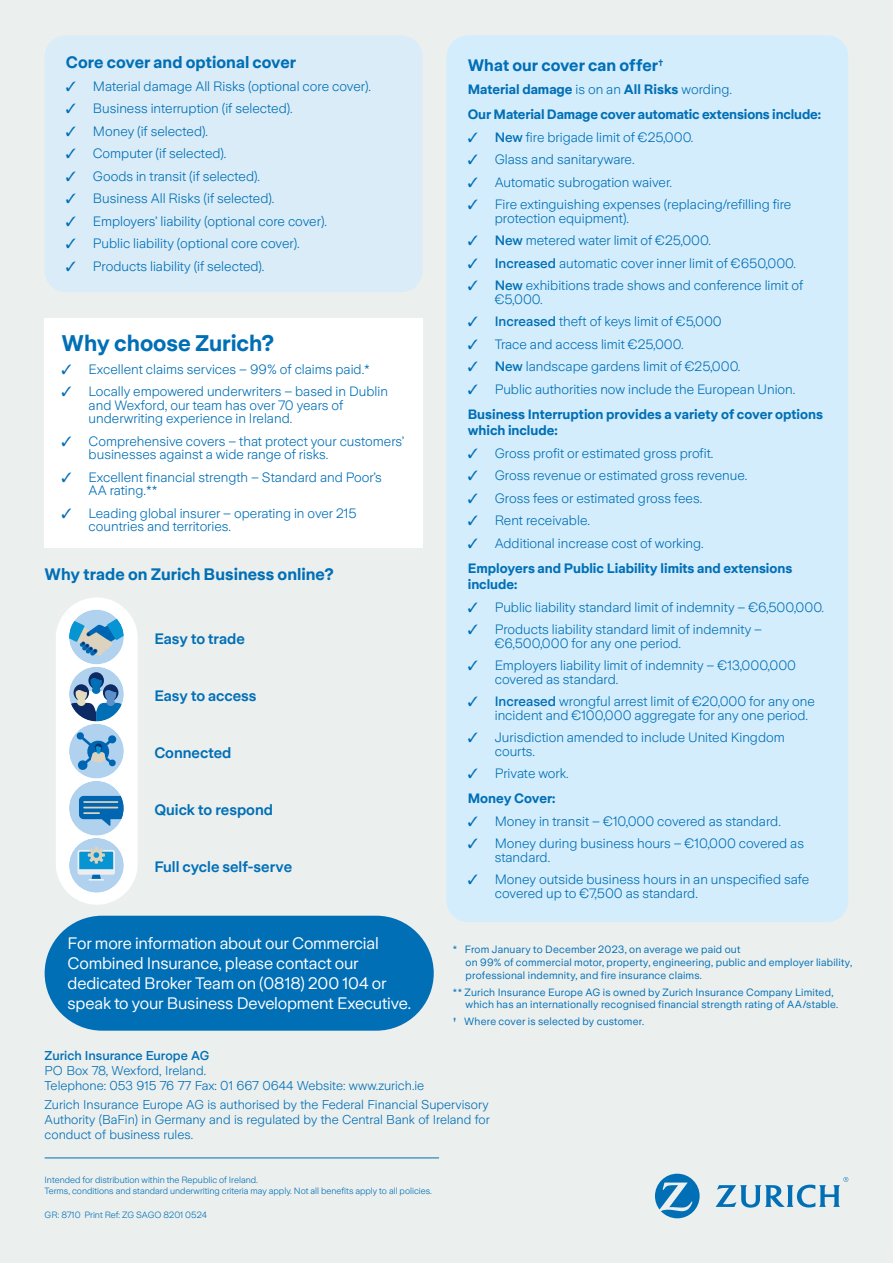
<style>
.page{position:relative;width:893px;height:1263px;background:#ebefee}
.page>*{position:absolute;margin:0;border:0;box-sizing:border-box;transform-origin:0 0}
.t1{font:700 22.5px "Zurich Sans";letter-spacing:-.005em;color:#006fb6}
.t2{font:16.5px/19.8px "Zurich Sans";letter-spacing:-.01em;color:#fff}
.t3{font:700 16.5px "Zurich Sans";color:#006fb6}
.t4{font:600 15px "Zurich Sans";color:#006fb6}
.t5{font:300 13.5px/13.5px "Zurich Sans";color:#006fb6}
.t6{font:700 13.5px/25.2px "Zurich Sans";color:#006fb6}
.t7{font:300 12.75px/15px "Zurich Sans";color:#006fb6}
.t8{font:500 12.75px "Zurich Sans";color:#006fb6}
.t9{font:10.5px/12.6px "Zurich Sans";letter-spacing:.015em;color:#006fb6}
.t10{font:300 9px/10.8px "Zurich Sans";color:#006fb6}
.s1{font-weight:400}
.s2{font-weight:300}
.s3{font-weight:500}
.s4{font-weight:700}
</style>
<div class="page">
<div style="left:446px;top:35px;width:402px;height:887px;background:#d4edfc;border-radius:21px"></div>
<div style="left:45px;top:35px;width:378px;height:257px;background:#d9ecf7;border-radius:21px"></div>
<div style="left:45px;top:318px;width:378px;height:230px;background:#fff"></div>
<div style="left:56px;top:597px;width:82px;height:308px;background:#fff;border-radius:41px"></div>
<div style="left:69px;top:838px;width:55px;height:55px;background:#b1d2ef;border-radius:50%"></div>
<svg style="left:77px;top:850px;width:38px;height:25px"></svg>
<svg style="left:89px;top:875px;width:15px;height:6px"></svg>
<svg style="left:79px;top:846px;width:34px;height:23px"></svg>
<div style="left:69px;top:781px;width:55px;height:55px;background:#b1d2ef;border-radius:50%"></div>
<svg style="left:79px;top:796px;width:45px;height:31px"></svg>
<div style="left:69px;top:667px;width:55px;height:54px;background:#b1d2ef;border-radius:50%"></div>
<svg style="left:88px;top:672px;width:16px;height:17px"></svg>
<svg style="left:71px;top:677px;width:51px;height:44px"></svg>
<div style="left:69px;top:724px;width:55px;height:54px;background:#b1d2ef;border-radius:50%"></div>
<svg style="left:76px;top:732px;width:40px;height:39px"></svg>
<div style="left:69px;top:609px;width:55px;height:55px;background:#b1d2ef;border-radius:50%"></div>
<svg style="left:69px;top:619px;width:55px;height:37px"></svg>
<div style="left:45px;top:916px;width:389px;height:115px;background:#006fb6;border-radius:57px"></div>
<hr style="left:45px;top:1157px;width:394px;height:1px;background:#006fb6">
<svg style="left:655px;top:1174px;width:45px;height:44px"></svg>
<svg style="left:715px;top:1177px;width:133px;height:30px"></svg>
<p class="t3" style="left:66px;top:54px;width:232px">Core cover and optional cover</p>
<p class="t5" style="left:66px;top:80px;width:307px">✓ Material damage All Risks (optional core cover).</p>
<p class="t5" style="left:66px;top:102px;width:228px">✓ Business interruption (if selected).</p>
<p class="t5" style="left:66px;top:125px;width:144px">✓ Money (if selected).</p>
<p class="t5" style="left:66px;top:147px;width:162px">✓ Computer (if selected).</p>
<p class="t5" style="left:66px;top:170px;width:196px">✓ Goods in transit (if selected).</p>
<p class="t5" style="left:66px;top:192px;width:210px">✓ Business All Risks (if selected).</p>
<p class="t5" style="left:66px;top:215px;width:262px">✓ Employers’ liability (optional core cover).</p>
<p class="t5" style="left:66px;top:237px;width:235px">✓ Public liability (optional core cover).</p>
<p class="t5" style="left:66px;top:260px;width:200px">✓ Products liability (if selected).</p>
<h1 class="t1" style="left:62px;top:331px;width:214px">Why choose Zurich?</h1>
<p class="t5" style="left:62px;top:363px;width:310px">✓ Excellent claims services – 99% of claims paid.*</p>
<p class="t5" style="left:89px;top:385px;width:301px;text-indent:-27px">✓ Locally empowered underwriters – based in Dublin and Wexford, our team has over 70 years of underwriting experience in Ireland.</p>
<p class="t5" style="left:89px;top:435px;width:317px;text-indent:-27px">✓ Comprehensive covers – that protect your customers’ businesses against a wide range of risks.</p>
<p class="t5" style="left:89px;top:471px;width:295px;text-indent:-27px">✓ Excellent financial strength – Standard and Poor’s<br>AA rating.**</p>
<p class="t5" style="left:89px;top:507px;width:270px;text-indent:-27px">✓ Leading global insurer – operating in over 215 countries and territories.</p>
<p class="t3" style="left:45px;top:565px;width:291px">Why trade on Zurich Business online?</p>
<p class="t4" style="left:154px;top:630px;width:92px">Easy to trade</p>
<p class="t4" style="left:154px;top:687px;width:104px">Easy to access</p>
<p class="t4" style="left:154px;top:744px;width:79px">Connected</p>
<p class="t4" style="left:154px;top:801px;width:120px">Quick to respond</p>
<p class="t4" style="left:154px;top:858px;width:139px">Full cycle self-serve</p>
<p class="t3" style="left:468px;top:57px;width:198px">What our cover can offer<span class="s1">†</span></p>
<p class="t6" style="left:468px;top:77px;width:355px">Material damage <span class="s2">is on an</span> All Risks <span class="s2">wording.<br></span>Our Material Damage cover automatic extensions include:</p>
<p class="t5" style="left:468px;top:130px;width:227px">✓ <span class="s3">New</span> fire brigade limit of €25,000.</p>
<p class="t5" style="left:468px;top:153px;width:168px">✓ Glass and sanitaryware.</p>
<p class="t5" style="left:468px;top:175px;width:206px">✓ Automatic subrogation waiver.</p>
<p class="t5" style="left:495px;top:198px;width:298px;text-indent:-27px">✓ Fire extinguishing expenses (replacing/refilling fire protection equipment).</p>
<p class="t5" style="left:468px;top:234px;width:245px">✓ <span class="s3">New</span> metered water limit of €25,000.</p>
<p class="t5" style="left:468px;top:257px;width:330px">✓ <span class="s3">Increased</span> automatic cover inner limit of €650,000.</p>
<p class="t5" style="left:495px;top:279px;width:310px;text-indent:-27px">✓ <span class="s3">New</span> exhibitions trade shows and conference limit of €5,000.</p>
<p class="t5" style="left:468px;top:315px;width:256px">✓ <span class="s3">Increased</span> theft of keys limit of €5,000</p>
<p class="t5" style="left:468px;top:338px;width:217px">✓ Trace and access limit €25,000.</p>
<p class="t5" style="left:468px;top:360px;width:274px">✓ <span class="s3">New</span> landscape gardens limit of €25,000.</p>
<p class="t6" style="left:468px;top:377px;width:357px">✓ <span class="s2">Public authorities now include the European Union.<br></span>Business Interruption provides a variety of cover options</p>
<p class="t6" style="left:468px;top:418px;width:92px">which include:</p>
<p class="t5" style="left:468px;top:446px;width:247px">✓ Gross profit or estimated gross profit.</p>
<p class="t5" style="left:468px;top:469px;width:281px">✓ Gross revenue or estimated gross revenue.</p>
<p class="t5" style="left:468px;top:491px;width:236px">✓ Gross fees or estimated gross fees.</p>
<p class="t5" style="left:468px;top:514px;width:124px">✓ Rent receivable.</p>
<p class="t6" style="left:468px;top:531px;width:326px">✓ <span class="s2">Additional increase cost of working.<br></span>Employers and Public Liability limits and extensions</p>
<p class="t6" style="left:468px;top:572px;width:51px">include:</p>
<p class="t5" style="left:468px;top:600px;width:358px">✓ Public liability standard limit of indemnity – €6,500,000.</p>
<p class="t5" style="left:495px;top:623px;width:269px;text-indent:-27px">✓ Products liability standard limit of indemnity – €6,500,000 for any one period.</p>
<p class="t5" style="left:495px;top:659px;width:303px;text-indent:-27px">✓ Employers liability limit of indemnity – €13,000,000 covered as standard.</p>
<p class="t5" style="left:495px;top:695px;width:322px;text-indent:-27px">✓ <span class="s3">Increased</span> wrongful arrest limit of €20,000 for any one incident and €100,000 aggregate for any one period.</p>
<p class="t5" style="left:495px;top:731px;width:291px;text-indent:-27px">✓ Jurisdiction amended to include United Kingdom courts.</p>
<p class="t5" style="left:468px;top:761px;width:103px;line-height:25.2px">✓ Private work.<br><span class="s4">Money Cover:</span></p>
<p class="t5" style="left:468px;top:815px;width:315px">✓ Money in transit – €10,000 covered as standard.</p>
<p class="t5" style="left:495px;top:837px;width:311px;text-indent:-27px">✓ Money during business hours – €10,000 covered as standard.</p>
<p class="t5" style="left:495px;top:873px;width:316px;text-indent:-27px">✓ Money outside business hours in an unspecified safe covered up to €7,500 as standard.</p>
<p class="t2" style="left:68px;top:934px;width:345px">For more information about our Commercial Combined Insurance, please contact our dedicated Broker Team on (0818) 200 104 or speak to your Business Development Executive.</p>
<p class="t8" style="left:45px;top:1048px;width:166px">Zurich Insurance Europe AG</p>
<p class="t7" style="left:45px;top:1063px;width:381px">PO Box 78, Wexford, Ireland.<br>Telephone: 053 915 76 77 Fax: 01 667 0644 Website: www.zurich.ie</p>
<p class="t7" style="left:45px;top:1097px;width:447px;text-align:justify">Zurich Insurance Europe AG is authorised by the Federal Financial Supervisory Authority (BaFin) in Germany and is regulated by the Central Bank of Ireland for conduct of business rules.</p>
<p class="t10" style="left:45px;top:1174px;width:389px">Intended for distribution within the Republic of Ireland.<br>Terms, conditions and standard underwriting criteria may apply. Not all benefits apply to all policies.</p>
<p class="t10" style="left:45px;top:1210px;width:164px">GR: 8710 Print Ref: ZG SAGO 8201 0524</p>
<p class="t9" style="left:466px;top:944px;width:388px;text-indent:-13px">* From January to December 2023, on average we paid out<br>on 99% of commercial motor, property, engineering, public and employer liability, professional indemnity, and fire insurance claims.</p>
<p class="t9" style="left:466px;top:986px;width:374px;text-indent:-13px">** Zurich Insurance Europe AG is owned by Zurich Insurance Company Limited, which has an internationally recognised financial strength rating of AA/stable.</p>
<p class="t9" style="left:453px;top:1015px;width:193px">† Where cover is selected by customer.</p>
</div>
